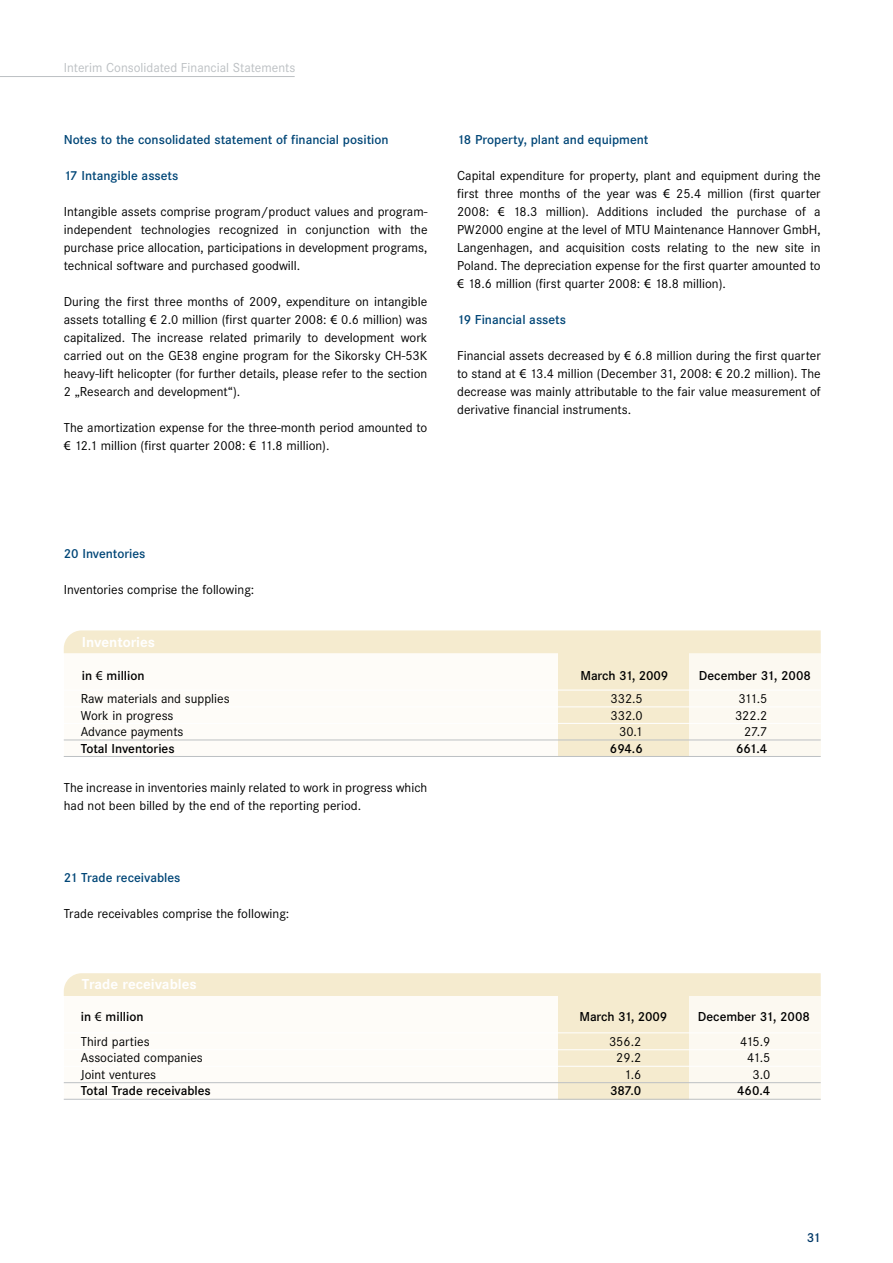
<style>
.page{position:relative;width:893px;height:1263px;background:#fff}
.page>*{position:absolute;margin:0;border:0;box-sizing:border-box;transform-origin:0 0}
.t1{font:700 15px "Corporate S";color:#fff}
.t2{font:13.5px/18px "Corporate S";color:#000;text-align:justify}
.t3{font:600 13.5px "Corporate S";color:#004677}
.t4{font:600 13.5px "Corporate S";color:#000}
.t5{font:13.5px "Corporate S";color:#bcc0c3}
.t6{font:600 13.5px "Corporate S";color:#003867}
.s1{font-family:"Myriad Pro"}
.s2{font-family:"Myriad Pro";font-weight:400}
</style>
<div class="page">
<div style="left:64px;top:648px;width:757px;height:109px;background:#fefcf8"></div>
<div style="left:558px;top:644px;width:132px;height:113px;background:#f5ebcf"></div>
<div style="left:690px;top:644px;width:131px;height:113px;background:#fcf9f1"></div>
<div style="left:64px;top:630px;width:757px;height:23px;background:#f5ebcf"></div>
<hr style="left:64px;top:690px;width:757px;height:1px;background:#fff">
<hr style="left:64px;top:707px;width:757px;height:1px;background:#fff">
<hr style="left:64px;top:723px;width:757px;height:1px;background:#fff">
<hr style="left:64px;top:740px;width:757px;height:1px;background:#bcc0c3">
<hr style="left:64px;top:756px;width:757px;height:1px;background:#bcc0c3">
<div style="left:64px;top:989px;width:757px;height:110px;background:#fefcf8"></div>
<div style="left:558px;top:987px;width:132px;height:112px;background:#f5ebcf"></div>
<div style="left:690px;top:987px;width:131px;height:112px;background:#fcf9f1"></div>
<div style="left:64px;top:973px;width:757px;height:23px;background:#f5ebcf"></div>
<hr style="left:64px;top:1032px;width:757px;height:1px;background:#fff">
<hr style="left:64px;top:1049px;width:757px;height:1px;background:#fff">
<hr style="left:64px;top:1066px;width:757px;height:1px;background:#fff">
<hr style="left:64px;top:1082px;width:757px;height:1px;background:#bcc0c3">
<hr style="left:64px;top:1099px;width:757px;height:1px;background:#bcc0c3">
<hr style="left:0;top:76px;width:295px;height:1px;background:#bcc0c3">
<p class="t5" style="left:64px;top:60px;width:233px">Interim Consolidated Financial Statements</p>
<p class="t3" style="left:64px;top:132px;width:326px">Notes to the consolidated statement of financial position</p>
<p class="t3" style="left:64px;top:168px;width:116px">17 Intangible assets</p>
<p class="t2" style="left:64px;top:203px;width:365px">Intangible assets comprise program/product values and program&shy;independent technologies recognized in conjunction with the purchase price allocation, participations in development programs, technical software and purchased goodwill.</p>
<p class="t2" style="left:64px;top:293px;width:365px">During the first three months of 2009, expenditure on intangible assets totalling <span class="s1">€</span> 2.0 million (first quarter 2008: <span class="s1">€</span> 0.6 million) was capitalized. The increase related primarily to development work carried out on the GE38 engine program for the Sikorsky CH-53K heavy-lift helicopter (for further details, please refer to the section 2 „Research and development“).</p>
<p class="t2" style="left:64px;top:419px;width:365px">The amortization expense for the three-month period amounted to <span class="s1">€</span> 12.1 million (first quarter 2008: <span class="s1">€</span> 11.8 million).</p>
<p class="t3" style="left:457px;top:132px;width:193px">18 Property, plant and equipment</p>
<p class="t2" style="left:457px;top:167px;width:365px">Capital expenditure for property, plant and equipment during the first three months of the year was <span class="s1">€</span> 25.4 million (first quarter 2008: <span class="s1">€</span> 18.3 million). Additions included the purchase of a PW2000 engine at the level of MTU Maintenance Hannover GmbH, Langenhagen, and acquisition costs relating to the new site in Poland. The depreciation expense for the first quarter amounted to <span class="s1">€</span> 18.6 million (first quarter 2008: <span class="s1">€</span> 18.8 million).</p>
<p class="t3" style="left:457px;top:312px;width:110px">19 Financial assets</p>
<p class="t2" style="left:457px;top:347px;width:365px">Financial assets decreased by <span class="s1">€</span> 6.8 million during the first quarter to stand at <span class="s1">€</span> 13.4 million (December 31, 2008: <span class="s1">€</span> 20.2 million). The decrease was mainly attributable to the fair value measurement of derivative financial instruments.</p>
<p class="t3" style="left:64px;top:546px;width:83px">20 Inventories</p>
<p class="t2" style="left:64px;top:581px;width:192px">Inventories comprise the following:</p>
<p class="t1" style="left:82px;top:633px;width:75px">Inventories</p>
<p class="t4" style="left:82px;top:667px;width:64px">in <span class="s2">€</span> million</p>
<p class="t4" style="left:580px;top:667px;width:89px">March 31, 2009</p>
<p class="t4" style="left:699px;top:667px;width:114px">December 31, 2008</p>
<p class="t2" style="left:81px;top:690px;width:150px">Raw materials and supplies</p>
<p class="t2" style="left:611px;top:690px;width:34px">332.5</p>
<p class="t2" style="left:738px;top:690px;width:31px">311.5</p>
<p class="t2" style="left:81px;top:706px;width:94px">Work in progress</p>
<p class="t2" style="left:611px;top:706px;width:34px">332.0</p>
<p class="t2" style="left:735px;top:706px;width:34px">322.2</p>
<p class="t2" style="left:81px;top:723px;width:104px">Advance payments</p>
<p class="t2" style="left:619px;top:723px;width:25px">30.1</p>
<p class="t2" style="left:744px;top:723px;width:25px">27.7</p>
<p class="t4" style="left:81px;top:740px;width:95px">Total Inventories</p>
<p class="t4" style="left:610px;top:740px;width:34px">694.6</p>
<p class="t4" style="left:736px;top:740px;width:33px">661.4</p>
<p class="t2" style="left:64px;top:779px;width:365px">The increase in inventories mainly related to work in progress which had not been billed by the end of the reporting period.</p>
<p class="t3" style="left:64px;top:870px;width:118px">21 Trade receivables</p>
<p class="t2" style="left:64px;top:905px;width:227px">Trade receivables comprise the following:</p>
<p class="t1" style="left:82px;top:976px;width:116px">Trade receivables</p>
<p class="t4" style="left:81px;top:1009px;width:64px">in <span class="s2">€</span> million</p>
<p class="t4" style="left:579px;top:1009px;width:89px">March 31, 2009</p>
<p class="t4" style="left:698px;top:1009px;width:114px">December 31, 2008</p>
<p class="t2" style="left:81px;top:1032px;width:70px">Third parties</p>
<p class="t2" style="left:609px;top:1032px;width:34px">356.2</p>
<p class="t2" style="left:740px;top:1032px;width:32px">415.9</p>
<p class="t2" style="left:81px;top:1049px;width:124px">Associated companies</p>
<p class="t2" style="left:616px;top:1049px;width:27px">29.2</p>
<p class="t2" style="left:747px;top:1049px;width:25px">41.5</p>
<p class="t2" style="left:81px;top:1065px;width:77px">Joint ventures</p>
<p class="t2" style="left:624px;top:1065px;width:19px">1.6</p>
<p class="t2" style="left:752px;top:1065px;width:19px">3.0</p>
<p class="t4" style="left:81px;top:1083px;width:131px">Total Trade receivables</p>
<p class="t4" style="left:610px;top:1083px;width:33px">387.0</p>
<p class="t4" style="left:737px;top:1083px;width:35px">460.4</p>
<p class="t6" style="left:807px;top:1230px;width:15px">31</p>
</div>
